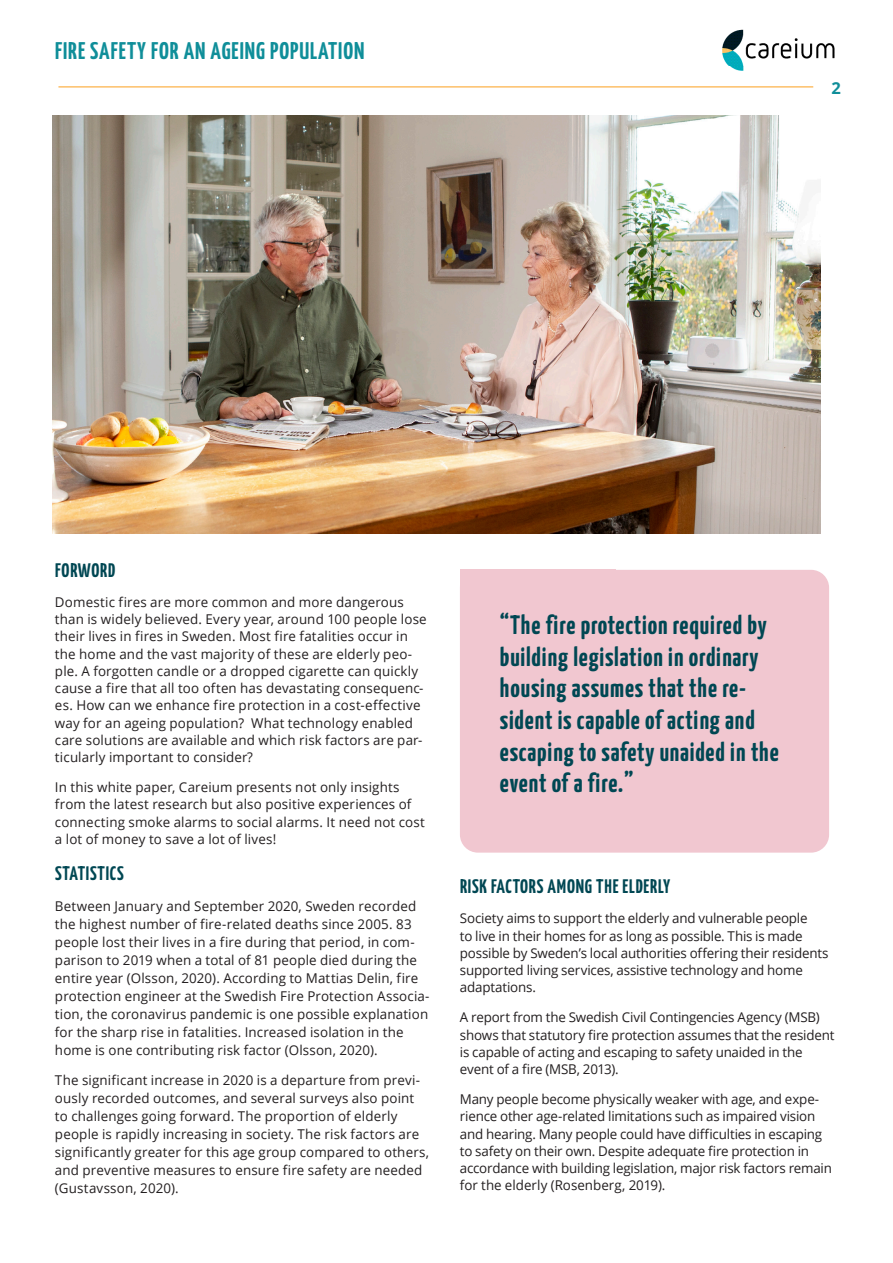
<style>
.page{position:relative;width:893px;height:1263px;background:#fff}
.page>*{position:absolute;margin:0;border:0;box-sizing:border-box;transform-origin:0 0}
.Bröd{font:200 26.25px/31.7px "Yanone Kaffeesatz";letter-spacing:.03em;color:#004753}
.t1{font:200 24px "Yanone Kaffeesatz";letter-spacing:.04em;color:#0f8e99}
.Bröd-2{font:200 19.5px "Yanone Kaffeesatz";letter-spacing:.04em;color:#004753}
.t2{font:700 16.5px "Open Sans";color:#0f8e99}
.Bröd-3{font:13.5px/18px "Open Sans";letter-spacing:.01em;color:#231f20}
.Bröd-4{font:13.5px/17.2px "Open Sans";letter-spacing:-.015em;color:#231f20}
</style>
<div class="page">
<img style="left:722px;top:29px;width:113px;height:42px">
<hr style="left:58px;top:86px;width:755px;height:2px;background:#fdbf68">
<img style="left:52px;top:115px;width:769px;height:419px">
<div style="left:460px;top:570px;width:369px;height:283px;background:#f1c7d0;border-radius:18px"></div>
<p class="t1" style="left:55px;top:34px;width:311px">FIRE SAFETY FOR AN AGEING POPULATION</p>
<p class="t2" style="left:831px;top:77px;width:11px">2</p>
<p class="Bröd-2" style="left:55px;top:556px;width:62px">FORWORD</p>
<p class="Bröd-3" style="left:55px;top:593px;width:373px;line-height:17.2px">Domestic fires are more common and more dangerous than is widely believed. Every year, around 100 people lose their lives in fires in Sweden. Most fire fatalities occur in the home and the vast majority of these are elderly peo&shy;ple. A forgotten candle or a dropped cigarette can quickly cause a fire that all too often has devastating consequenc&shy;es. How can we enhance fire protection in a cost-effective way for an ageing population? What technology enabled care solutions are available and which risk factors are par&shy;ticularly important to consider?</p>
<p class="Bröd-3" style="left:55px;top:778px;width:371px;line-height:17.2px">In this white paper, Careium presents not only insights from the latest research but also positive experiences of connecting smoke alarms to social alarms. It need not cost a lot of money to save a lot of lives!</p>
<p class="Bröd-2" style="left:55px;top:859px;width:70px">STATISTICS</p>
<p class="Bröd-3" style="left:55px;top:896px;width:376px">Between January and September 2020, Sweden recorded the highest number of fire-related deaths since 2005. 83 people lost their lives in a fire during that period, in com&shy;parison to 2019 when a total of 81 people died during the entire year (Olsson, 2020). According to Mattias Delin, fire protection engineer at the Swedish Fire Protection Associa&shy;tion, the coronavirus pandemic is one possible explanation for the sharp rise in fatalities. Increased isolation in the home is one contributing risk factor (Olsson, 2020).</p>
<p class="Bröd-3" style="left:55px;top:1071px;width:376px">The significant increase in 2020 is a departure from previ&shy;ously recorded outcomes, and several surveys also point to challenges going forward. The proportion of elderly people is rapidly increasing in society. The risk factors are significantly greater for this age group compared to others, and preventive measures to ensure fire safety are needed (Gustavsson, 2020).</p>
<p class="Bröd" style="left:500px;top:608px;width:280px">“The fire protection required by building legislation in ordinary housing assumes that the re&shy;sident is capable of acting and escaping to safety unaided in the event of a fire.”</p>
<p class="Bröd-2" style="left:460px;top:872px;width:212px">RISK FACTORS AMONG THE ELDERLY</p>
<p class="Bröd-4" style="left:460px;top:909px;width:370px">Society aims to support the elderly and vulnerable people<br>to live in their homes for as long as possible. This is made possible by Sweden’s local authorities offering their residents supported living services, assistive technology and home adaptations.</p>
<p class="Bröd-4" style="left:460px;top:1008px;width:376px">A report from the Swedish Civil Contingencies Agency (MSB) shows that statutory fire protection assumes that the resident is capable of acting and escaping to safety unaided in the event of a fire (MSB, 2013).</p>
<p class="Bröd-4" style="left:460px;top:1090px;width:374px">Many people become physically weaker with age, and expe&shy;rience other age-related limitations such as impaired vision and hearing. Many people could have difficulties in escaping to safety on their own. Despite adequate fire protection in accordance with building legislation, major risk factors remain for the elderly (Rosenberg, 2019).</p>
</div>
